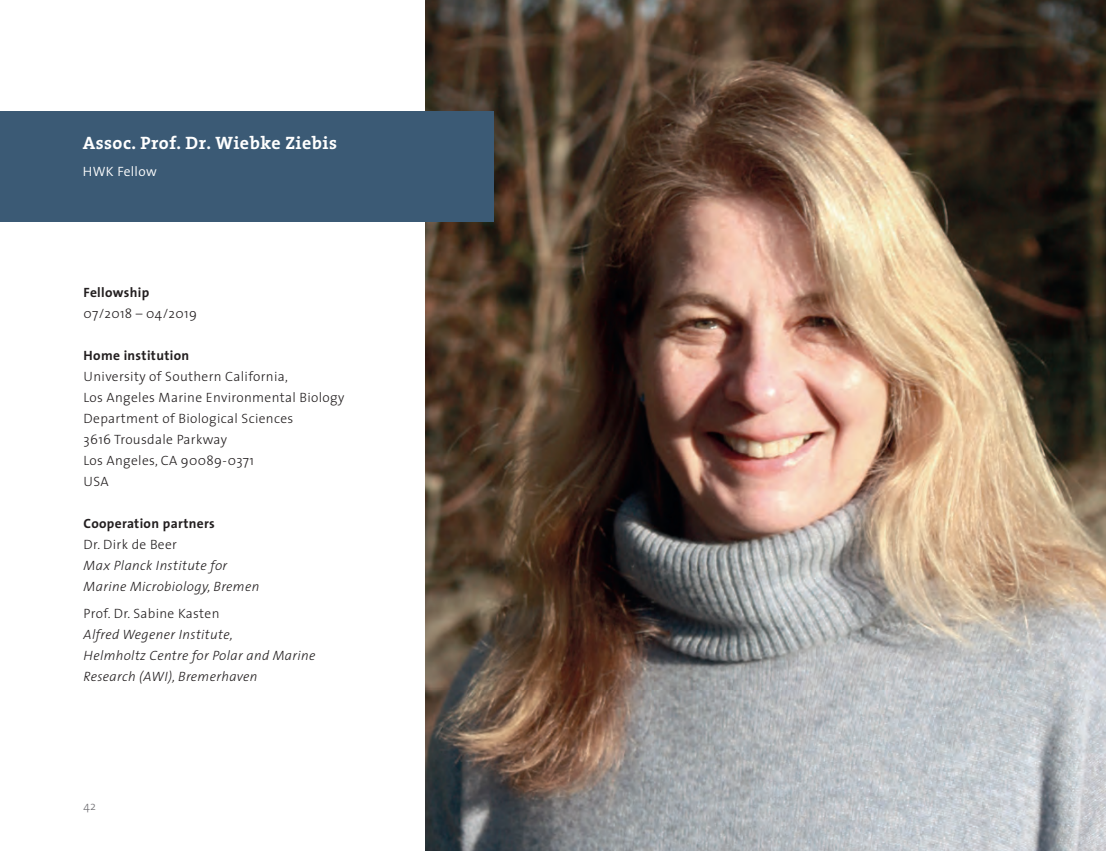
<style>
.page{position:relative;width:1106px;height:851px;background:#fff}
.page>*{position:absolute;margin:0;border:0;box-sizing:border-box;transform-origin:0 0}
.deutsch_fliesstext{font:700 18px "The Serif";letter-spacing:.025em;color:#fff}
.deutsch_fliesstext-2{font:300 13.5px "The Sans";letter-spacing:.025em;color:#231f20}
.deutsch_fliesstext-3{font:italic 300 13.5px "The Sans";letter-spacing:.025em;color:#231f20}
.deutsch_fliesstext-4{font:700 13.5px "The Sans";letter-spacing:.025em;color:#231f20}
.deutsch_fliesstext-5{font:300 13.5px "The Sans";letter-spacing:.025em;color:#fff}
.t1{font:300 12px "The Sans";color:#717074}
</style>
<div class="page">
<img style="left:425px;top:0;width:681px;height:850px">
<div style="left:0;top:111px;width:493px;height:110px;background:#3b5a75"></div>
<p class="deutsch_fliesstext" style="left:83px;top:128px;width:255px">Assoc. Prof. Dr. Wiebke Ziebis</p>
<p class="deutsch_fliesstext-5" style="left:83px;top:160px;width:75px">HWK Fellow</p>
<p class="deutsch_fliesstext-4" style="left:84px;top:281px;width:67px">Fellowship</p>
<p class="deutsch_fliesstext-2" style="left:84px;top:302px;width:115px">07/2018 – 04/2019</p>
<p class="deutsch_fliesstext-4" style="left:84px;top:344px;width:107px">Home institution</p>
<p class="deutsch_fliesstext-2" style="left:84px;top:365px;width:206px">University of Southern California,</p>
<p class="deutsch_fliesstext-2" style="left:84px;top:386px;width:262px">Los Angeles Marine Environmental Biology</p>
<p class="deutsch_fliesstext-2" style="left:84px;top:407px;width:211px">Department of Biological Sciences</p>
<p class="deutsch_fliesstext-2" style="left:84px;top:428px;width:145px">3616 Trousdale Parkway</p>
<p class="deutsch_fliesstext-2" style="left:84px;top:449px;width:172px">Los Angeles, CA 90089-0371</p>
<p class="deutsch_fliesstext-2" style="left:84px;top:470px;width:26px">USA</p>
<p class="deutsch_fliesstext-4" style="left:84px;top:512px;width:133px">Cooperation partners</p>
<p class="deutsch_fliesstext-2" style="left:84px;top:533px;width:95px">Dr. Dirk de Beer</p>
<p class="deutsch_fliesstext-3" style="left:84px;top:554px;width:145px">Max Planck Institute for</p>
<p class="deutsch_fliesstext-3" style="left:84px;top:575px;width:177px">Marine Microbiology, Bremen</p>
<p class="deutsch_fliesstext-2" style="left:84px;top:602px;width:137px">Prof. Dr. Sabine Kasten</p>
<p class="deutsch_fliesstext-3" style="left:84px;top:623px;width:151px">Alfred Wegener Institute,</p>
<p class="deutsch_fliesstext-3" style="left:84px;top:644px;width:233px">Helmholtz Centre for Polar and Marine</p>
<p class="deutsch_fliesstext-3" style="left:84px;top:665px;width:175px">Research (AWI), Bremerhaven</p>
<p class="t1" style="left:84px;top:795px;width:14px">42</p>
</div>
